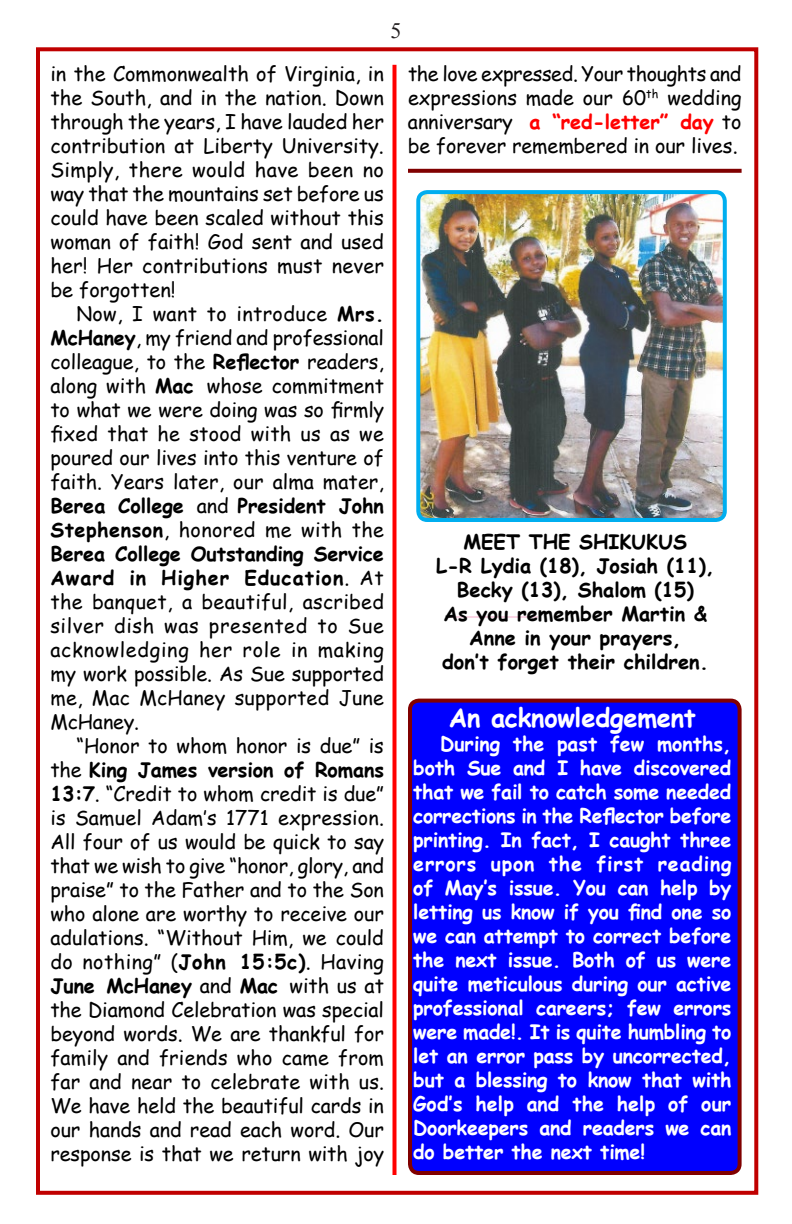
<style>
.page{position:relative;width:792px;height:1224px;background:#fff}
.page>*{position:absolute;margin:0;border:0;box-sizing:border-box;transform-origin:0 0}
.t1{font:700 26px "Comic Sans MS";letter-spacing:-.01em;color:#fff}
.t2{font:22px "Times New Roman";color:#231f20}
.t3{font:20px/24px "Comic Sans MS";color:#000;text-align:justify}
.t4{font:700 20px/24px "Comic Sans MS";letter-spacing:-.01em;color:#fff;text-align:justify}
.t5{font:700 20px/24px "Comic Sans MS";color:#000;text-align:center}
.s1{font-weight:700}
.s2{font-weight:700;color:#f00}
</style>
<div class="page">
<div style="left:36px;top:47px;width:722px;height:1148px;background:#fff;border:4px solid #c00000"></div>
<div style="left:410px;top:701px;width:330px;height:472px;background:#00f;border-radius:9px"></div>
<div style="left:408px;top:699px;width:334px;height:476px;border:4px solid #800000;border-radius:9px"></div>
<hr style="left:448px;top:616px;width:90px;height:2px;background:#fad5e5">
<svg style="left:392px;top:65px;width:4px;height:1110px;background:#ff1f1f"></svg>
<svg style="left:408px;top:169px;width:334px;height:4px"></svg>
<img style="left:421px;top:195px;width:301px;height:322px">
<div style="left:416px;top:190px;width:311px;height:332px;border:4px solid #00aeef;border-radius:9px"></div>
<p class="t2" style="left:391px;top:16px;width:12px">5</p>
<p class="t3" style="left:50px;top:61px;width:335px">in the Commonwealth of Virginia, in the South, and in the nation. Down through the years, I have lauded her contribution at Liberty University.<br>Simply, there would have been no way that the mountains set before us could have been scaled without this woman of faith! God sent and used her! Her contributions must never be forgotten!</p>
<p class="t3" style="left:50px;top:301px;width:335px;text-indent:26px">Now, I want to introduce <span class="s1">Mrs.<br>McHaney</span>, my friend and professional colleague, to the <span class="s1">Reflector</span> readers, along with <span class="s1">Mac</span> whose commitment to what we were doing was so firmly fixed that he stood with us as we poured our lives into this venture of faith. Years later, our alma mater, <span class="s1">Berea College</span> and <span class="s1">President John Stephenson</span>, honored me with the <span class="s1">Berea College Outstanding Service Award in Higher Education</span>. At the banquet, a beautiful, ascribed silver dish was presented to Sue acknowledging her role in making my work possible. As Sue supported me, Mac McHaney supported June McHaney.</p>
<p class="t3" style="left:50px;top:733px;width:335px;text-indent:26px">“Honor to whom honor is due” is the <span class="s1">King James version of Romans 13:7</span>. “Credit to whom credit is due” is Samuel Adam’s 1771 expression.<br>All four of us would be quick to say that we wish to give “honor, glory, and praise” to the Father and to the Son who alone are worthy to receive our adulations. “Without Him, we could do nothing” (<span class="s1">John 15:5c)</span>. Having <span class="s1">June McHaney</span> and <span class="s1">Mac</span> with us at the Diamond Celebration was special beyond words. We are thankful for family and friends who came from far and near to celebrate with us.<br>We have held the beautiful cards in our hands and read each word. Our response is that we return with joy</p>
<p class="t3" style="left:408px;top:61px;width:335px">the love expressed. Your thoughts and expressions made our 60<sup>th</sup> wedding anniversary <span class="s2">a “red-letter” day</span> to be forever remembered in our lives.</p>
<p class="t5" style="left:436px;top:529px;width:280px">MEET THE SHIKUKUS<br>L-R Lydia (18), Josiah (11),<br>Becky (13), Shalom (15)<br>As you remember Martin &amp;<br>Anne in your prayers,<br>don’t forget their children.</p>
<h1 class="t1" style="left:449px;top:699px;width:249px">An acknowledgement</h1>
<p class="t4" style="left:413px;top:731px;width:320px;text-indent:27px">During the past few months, both Sue and I have discovered that we fail to catch some needed corrections in the Reflector before printing. In fact, I caught three errors upon the first reading of May’s issue. You can help by letting us know if you find one so we can attempt to correct before the next issue. Both of us were quite meticulous during our active professional careers; few errors were made!. It is quite humbling to let an error pass by uncorrected, but a blessing to know that with God’s help and the help of our Doorkeepers and readers we can do better the next time!</p>
</div>
